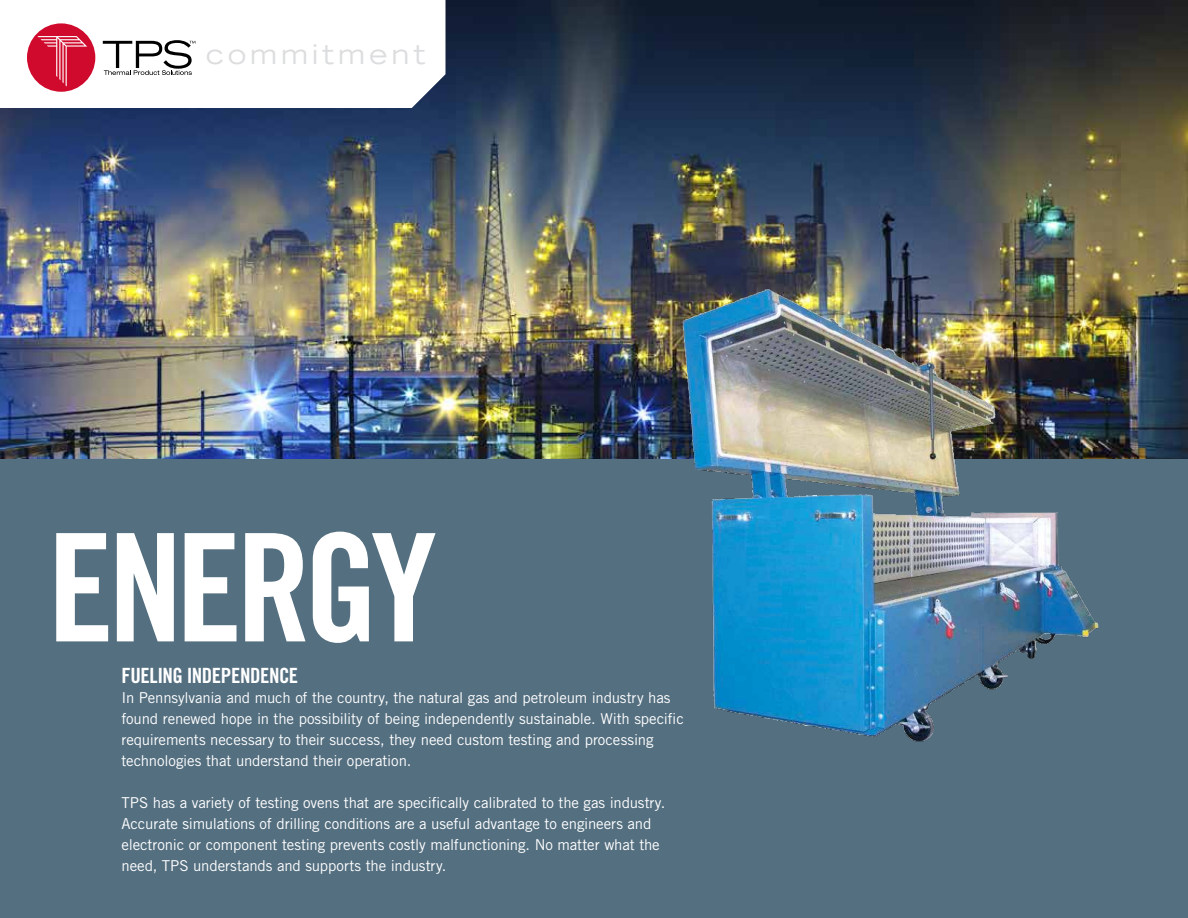
<style>
.page{position:relative;width:1188px;height:918px;background:#fff}
.page>*{position:absolute;margin:0;border:0;box-sizing:border-box;transform-origin:0 0}
.t1{font:150px "Trade Gothic LT Std Bd Cn 20";letter-spacing:-.05em;color:#fff}
.t2{font:expanded 27px "Trade Gothic LT Std";letter-spacing:.15em;color:#dcddde}
.t3{font:21px "Trade Gothic LT Std Bd Cn 20";letter-spacing:-.025em;color:#fff}
.t4{font:15px/21px "Trade Gothic LT Std";letter-spacing:-.01em;color:#fff}
</style>
<div class="page">
<div style="left:0;top:459px;width:1188px;height:459px;background:#546f80"></div>
<img style="left:0;top:0;width:1188px;height:459px">
<img style="left:675px;top:284px;width:431px;height:458px">
<svg style="left:0;top:0;width:446px;height:108px"></svg>
<div style="left:27px;top:23px;width:68px;height:69px;background:#d00a2c;border-radius:50%"></div>
<svg style="left:37px;top:36px;width:50px;height:50px"></svg>
<svg style="left:103px;top:40px;width:92px;height:35px"></svg>
<h2 class="t2" style="left:206px;top:37px;width:221px">commitment</h2>
<h1 class="t1" style="left:47px;top:497px;width:391px">ENERGY</h1>
<h3 class="t3" style="left:122px;top:663px;width:178px">FUELING INDEPENDENCE</h3>
<p class="t4" style="left:122px;top:687px;width:564px">In Pennsylvania and much of the country, the natural gas and petroleum industry has found renewed hope in the possibility of being independently sustainable. With specific requirements necessary to their success, they need custom testing and processing technologies that understand their operation.</p>
<p class="t4" style="left:122px;top:792px;width:545px">TPS has a variety of testing ovens that are specifically calibrated to the gas industry.<br>Accurate simulations of drilling conditions are a useful advantage to engineers and electronic or component testing prevents costly malfunctioning. No matter what the need, TPS understands and supports the industry.</p>
</div>
